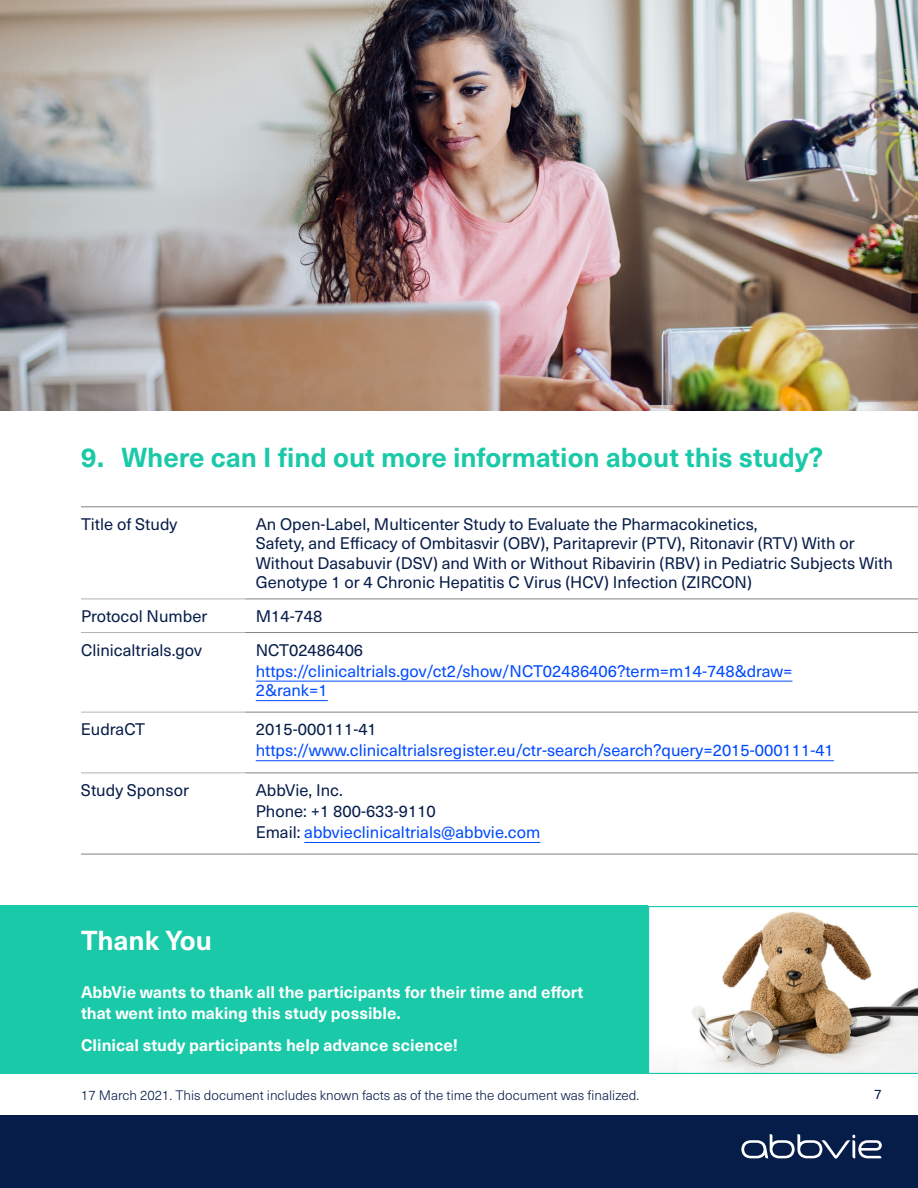
<style>
.page{position:relative;width:918px;height:1188px;background:#fff}
.page>*{position:absolute;margin:0;border:0;box-sizing:border-box;transform-origin:0 0}
.t1{font:700 27px "Neue Haas Unica Pro";color:#1ac9a8}
.t2{font:700 27px "Neue Haas Unica Pro";color:#fff}
.t3{font:16.5px/19.5px "Neue Haas Unica Pro";color:#071d49}
.t4{font:16.5px/19.5px "Neue Haas Unica Pro";color:#004bff}
.t5{font:700 16.5px/21px "Neue Haas Unica Pro";color:#fff}
.t6{font:300 13.5px "Neue Haas Unica Pro";color:#071d49}
.t7{font:13.5px "Neue Haas Unica Pro";color:#071d49}
.s1{color:#004bff}
</style>
<div class="page">
<img style="left:0;top:0;width:918px;height:411px">
<svg style="left:648px;top:906px;width:270px;height:168px"></svg>
<div style="left:0;top:1115px;width:918px;height:73px;background:#071d49"></div>
<div style="left:0;top:906px;width:648px;height:168px;background:#1ac9a8"></div>
<hr style="left:81px;top:507px;width:164px;height:1px;background:#808285">
<hr style="left:245px;top:507px;width:673px;height:1px;background:#808285">
<hr style="left:245px;top:599px;width:673px;height:1px;background:#808285">
<hr style="left:245px;top:632px;width:673px;height:1px;background:#808285">
<hr style="left:245px;top:712px;width:673px;height:1px;background:#808285">
<hr style="left:245px;top:773px;width:673px;height:1px;background:#808285">
<hr style="left:81px;top:854px;width:164px;height:1px;background:#808285">
<hr style="left:245px;top:854px;width:673px;height:1px;background:#808285">
<hr style="left:81px;top:599px;width:164px;height:1px;background:#b3b4b6">
<hr style="left:81px;top:632px;width:164px;height:1px;background:#b3b4b6">
<hr style="left:81px;top:712px;width:164px;height:1px;background:#b3b4b6">
<hr style="left:81px;top:773px;width:164px;height:1px;background:#b3b4b6">
<hr style="left:256px;top:681px;width:536px;height:1px;background:#004bff">
<hr style="left:256px;top:700px;width:72px;height:1px;background:#004bff">
<hr style="left:256px;top:760px;width:578px;height:1px;background:#004bff">
<hr style="left:304px;top:842px;width:236px;height:1px;background:#004bff">
<svg style="left:741px;top:1134px;width:141px;height:25px"></svg>
<h1 class="t1" style="left:81px;top:441px;width:744px">9. Where can I find out more information about this study?</h1>
<p class="t3" style="left:81px;top:515px;width:98px">Title of Study</p>
<p class="t3" style="left:256px;top:515px;width:639px">An Open-Label, Multicenter Study to Evaluate the Pharmacokinetics,<br>Safety, and Efficacy of Ombitasvir (OBV), Paritaprevir (PTV), Ritonavir (RTV) With or Without Dasabuvir (DSV) and With or Without Ribavirin (RBV) in Pediatric Subjects With Genotype 1 or 4 Chronic Hepatitis C Virus (HCV) Infection (ZIRCON)</p>
<p class="t3" style="left:81px;top:607px;width:128px">Protocol Number</p>
<p class="t3" style="left:256px;top:607px;width:68px">M14-748</p>
<p class="t3" style="left:81px;top:640px;width:122px">Clinicaltrials.gov</p>
<p class="t3" style="left:256px;top:640px;width:109px">NCT02486406</p>
<p class="t4" style="left:256px;top:661px;width:538px">https://clinicaltrials.gov/ct2/show/NCT02486406?term=m14-748&amp;draw=<br>2&amp;rank=1</p>
<p class="t3" style="left:81px;top:720px;width:66px">EudraCT</p>
<p class="t3" style="left:256px;top:720px;width:123px">2015-000111-41</p>
<p class="t4" style="left:256px;top:741px;width:580px">https://www.clinicaltrialsregister.eu/ctr-search/search?query=2015-000111-41</p>
<p class="t3" style="left:81px;top:781px;width:110px">Study Sponsor</p>
<p class="t3" style="left:256px;top:780px;width:286px;line-height:21px">AbbVie, Inc.<br>Phone: +1 800-633-9110<br>Email: <span class="s1">abbvieclinicaltrials@abbvie.com</span></p>
<h1 class="t2" style="left:81px;top:924px;width:132px">Thank You</h1>
<p class="t5" style="left:81px;top:982px;width:504px">AbbVie wants to thank all the participants for their time and effort that went into making this study possible.</p>
<p class="t5" style="left:81px;top:1035px;width:379px">Clinical study participants help advance science!</p>
<p class="t6" style="left:81px;top:1087px;width:560px">17 March 2021. This document includes known facts as of the time the document was finalized.</p>
<p class="t7" style="left:874px;top:1086px;width:9px">7</p>
</div>
